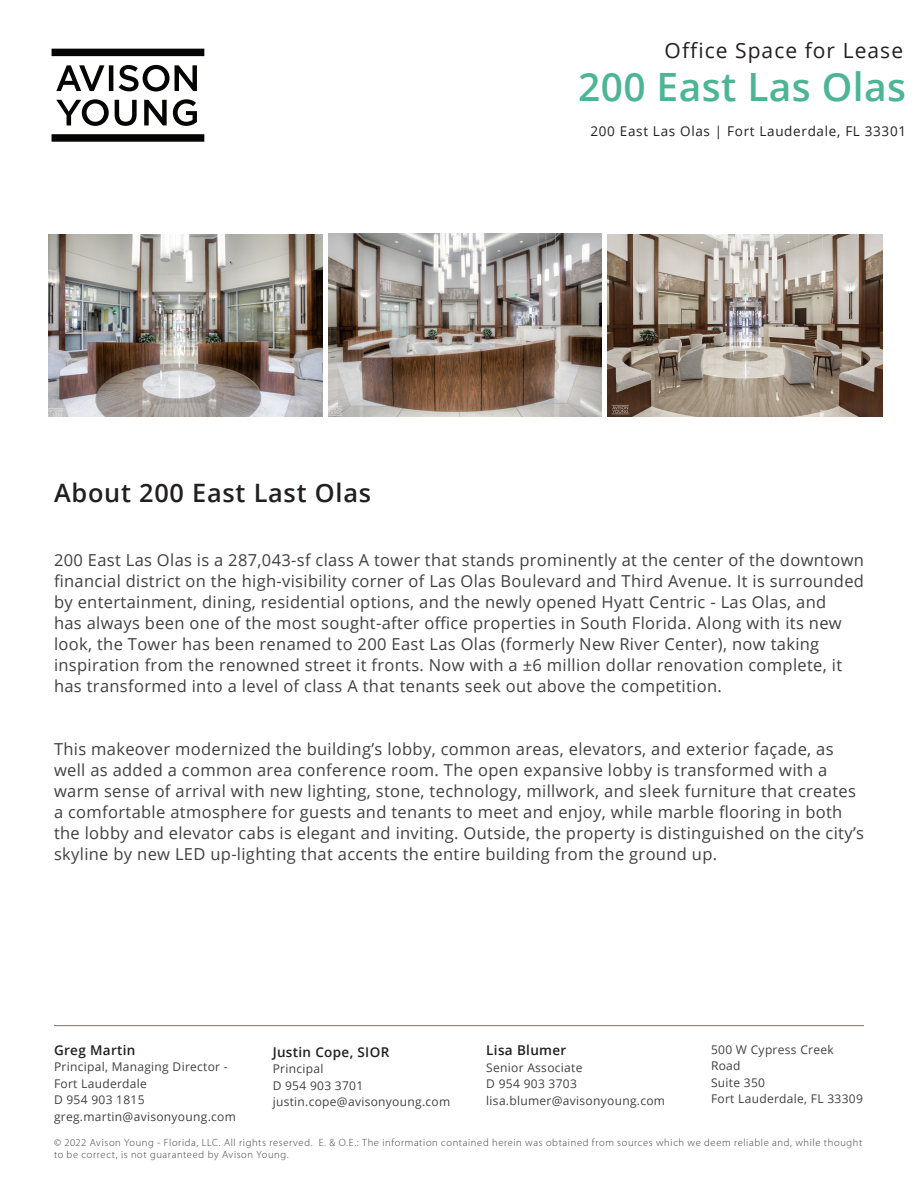
<style>
.page{position:relative;width:918px;height:1188px;background:#fff}
.page>*{position:absolute;margin:0;border:0;box-sizing:border-box;transform-origin:0 0}
.Header_36_pt_Right{font:600 39px "Open Sans";letter-spacing:.01em;color:#4db595}
.Header_14pt_Left{font:600 25.35px "Open Sans";letter-spacing:.03em;color:#231f20}
.Subheader_16_pt_Righ{font:21px "Open Sans";letter-spacing:.05em;color:#231f20}
.Header_14pt_Left-2{font:16.5px/21px "Open Sans";letter-spacing:.02em;color:#404042}
.Header_36_pt_Right-2{font:13.5px "Open Sans";letter-spacing:.05em;color:#231f20}
.t1{font:600 13.5px "Open Sans";letter-spacing:.025em;color:#231f20}
.t2{font:12px/16.5px "Open Sans";letter-spacing:.025em;color:#404042}
.t3{font:300 10.5px/12.6px "Myriad Pro";letter-spacing:.06em;color:#404042}
</style>
<div class="page">
<hr style="left:54px;top:1025px;width:810px;height:1px;background:#7d716e">
<svg style="left:52px;top:49px;width:152px;height:7px"></svg>
<svg style="left:52px;top:134px;width:152px;height:8px"></svg>
<svg style="left:56px;top:65px;width:57px;height:26px"></svg>
<svg style="left:119px;top:65px;width:78px;height:26px"></svg>
<svg style="left:56px;top:99px;width:53px;height:27px"></svg>
<svg style="left:115px;top:100px;width:22px;height:26px"></svg>
<svg style="left:144px;top:100px;width:23px;height:25px"></svg>
<svg style="left:173px;top:99px;width:24px;height:27px"></svg>
<img style="left:49px;top:234px;width:273px;height:182px">
<img style="left:328px;top:234px;width:274px;height:182px">
<img style="left:608px;top:234px;width:274px;height:182px">
<p class="Header_14pt_Left" style="left:54px;top:475px;width:319px">About 200 East Last Olas</p>
<p class="Subheader_16_pt_Righ" style="left:665px;top:36px;width:240px">Office Space for Lease</p>
<p class="Header_36_pt_Right" style="left:578px;top:60px;width:330px">200 East Las Olas</p>
<p class="Header_36_pt_Right-2" style="left:591px;top:121px;width:317px">200 East Las Olas | Fort Lauderdale, FL 33301</p>
<p class="Header_14pt_Left-2" style="left:54px;top:549px;width:812px">200 East Las Olas is a 287,043-sf class A tower that stands prominently at the center of the downtown financial district on the high-visibility corner of Las Olas Boulevard and Third Avenue. It is surrounded by entertainment, dining, residential options, and the newly opened Hyatt Centric - Las Olas, and<br>has always been one of the most sought-after office properties in South Florida. Along with its new look, the Tower has been renamed to 200 East Las Olas (formerly New River Center), now taking inspiration from the renowned street it fronts. Now with a ±6 million dollar renovation complete, it has transformed into a level of class A that tenants seek out above the competition.</p>
<p class="Header_14pt_Left-2" style="left:54px;top:738px;width:812px">This makeover modernized the building’s lobby, common areas, elevators, and exterior façade, as well as added a common area conference room. The open expansive lobby is transformed with a warm sense of arrival with new lighting, stone, technology, millwork, and sleek furniture that creates a comfortable atmosphere for guests and tenants to meet and enjoy, while marble flooring in both the lobby and elevator cabs is elegant and inviting. Outside, the property is distinguished on the city’s skyline by new LED up-lighting that accents the entire building from the ground up.</p>
<p class="t1" style="left:54px;top:1041px;width:83px">Greg Martin</p>
<p class="t2" style="left:54px;top:1058px;width:183px">Principal, Managing Director -<br>Fort Lauderdale<br>D 954 903 1815 greg.martin@avisonyoung.com</p>
<p class="t1" style="left:273px;top:1043px;width:118px">Justin Cope, SIOR</p>
<p class="t2" style="left:273px;top:1061px;width:179px">Principal<br>D 954 903 3701 justin.cope@avisonyoung.com</p>
<p class="t1" style="left:486px;top:1041px;width:82px">Lisa Blumer</p>
<p class="t2" style="left:486px;top:1059px;width:180px">Senior Associate<br>D 954 903 3703 lisa.blumer@avisonyoung.com</p>
<p class="t2" style="left:711px;top:1041px;width:153px">500 W Cypress Creek<br>Road<br>Suite 350<br>Fort Lauderdale, FL 33309</p>
<p class="t3" style="left:54px;top:1136px;width:810px">© 2022 Avison Young - Florida, LLC. All rights reserved. E. &amp; O.E.: The information contained herein was obtained from sources which we deem reliable and, while thought to be correct, is not guaranteed by Avison Young.</p>
</div>
